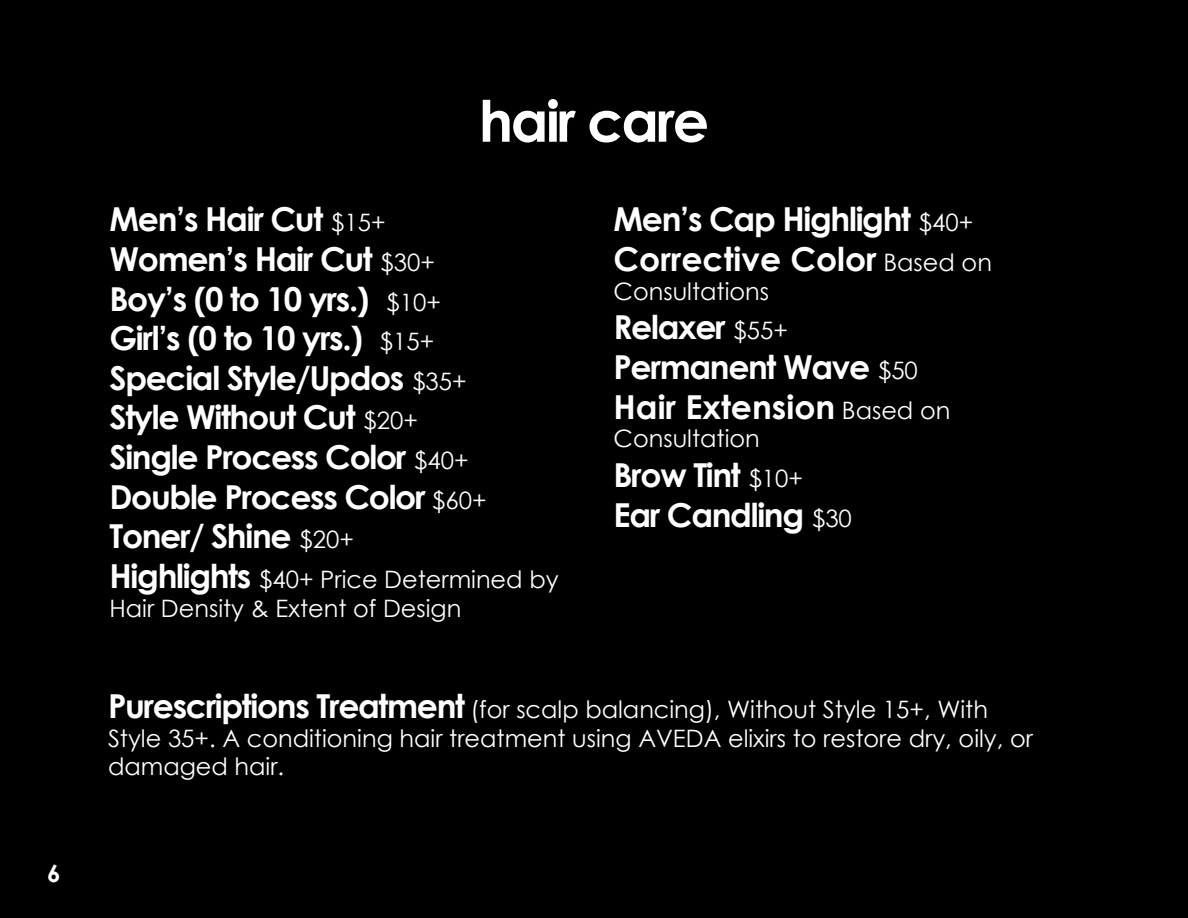
<style>
.page{position:relative;width:1188px;height:918px;background:#000}
.page>*{position:absolute;margin:0;border:0;box-sizing:border-box;transform-origin:0 0}
.t1{font:700 57px "Century Gothic";letter-spacing:-.04em;color:#fff}
.t2{font:700 33px/39.6px "Century Gothic";letter-spacing:-.04em;color:#fff}
.t3{font:700 33px/39.6px "Century Gothic";color:#fff}
.t4{font:24px/28.8px "Century Gothic";color:#fff}
.t5{font:700 24px "Century Gothic";color:#fff}
.s1{font-weight:400;font-size:24px}
.s2{font-weight:700;font-size:33px}
</style>
<div class="page">
<p class="t5" style="left:47px;top:858px;width:15px">6</p>
<h1 class="t1" style="left:479px;top:85px;width:232px">hair care</h1>
<p class="t2" style="left:109px;top:199px;width:379px">Men’s Hair Cut <span class="s1">$15+<br></span>Women’s Hair Cut <span class="s1">$30+<br></span>Boy’s (0 to 10 yrs.) <span class="s1">$10+<br></span>Girl’s (0 to 10 yrs.) <span class="s1">$15+<br></span>Special Style/Updos <span class="s1">$35+<br></span>Style Without Cut <span class="s1">$20+<br></span>Single Process Color <span class="s1">$40+<br></span>Double Process Color <span class="s1">$60+<br></span>Toner/ Shine <span class="s1">$20+</span></p>
<p class="t4" style="left:109px;top:564px;width:451px"><span class="s2">Highlights</span> $40+ Price Determined by<br>Hair Density &amp; Extent of Design</p>
<p class="t3" style="left:613px;top:199px;width:380px">Men’s Cap Highlight <span class="s1">$40+<br></span>Corrective Color <span class="s1">Based on</span></p>
<p class="t4" style="left:614px;top:276px;width:157px">Consultations</p>
<p class="t2" style="left:613px;top:307px;width:338px">Relaxer <span class="s1">$55+<br></span>Permanent Wave <span class="s1">$50<br></span>Hair Extension <span class="s1">Based on</span></p>
<p class="t4" style="left:613px;top:424px;width:148px">Consultation</p>
<p class="t2" style="left:613px;top:454px;width:240px">Brow Tint <span class="s1">$10+<br></span>Ear Candling <span class="s1">$30</span></p>
<p class="t4" style="left:108px;top:694px;width:927px"><span class="s2">Purescriptions Treatment</span> (for scalp balancing), Without Style 15+, With<br>Style 35+. A conditioning hair treatment using AVEDA elixirs to restore dry, oily, or damaged hair.</p>
</div>
